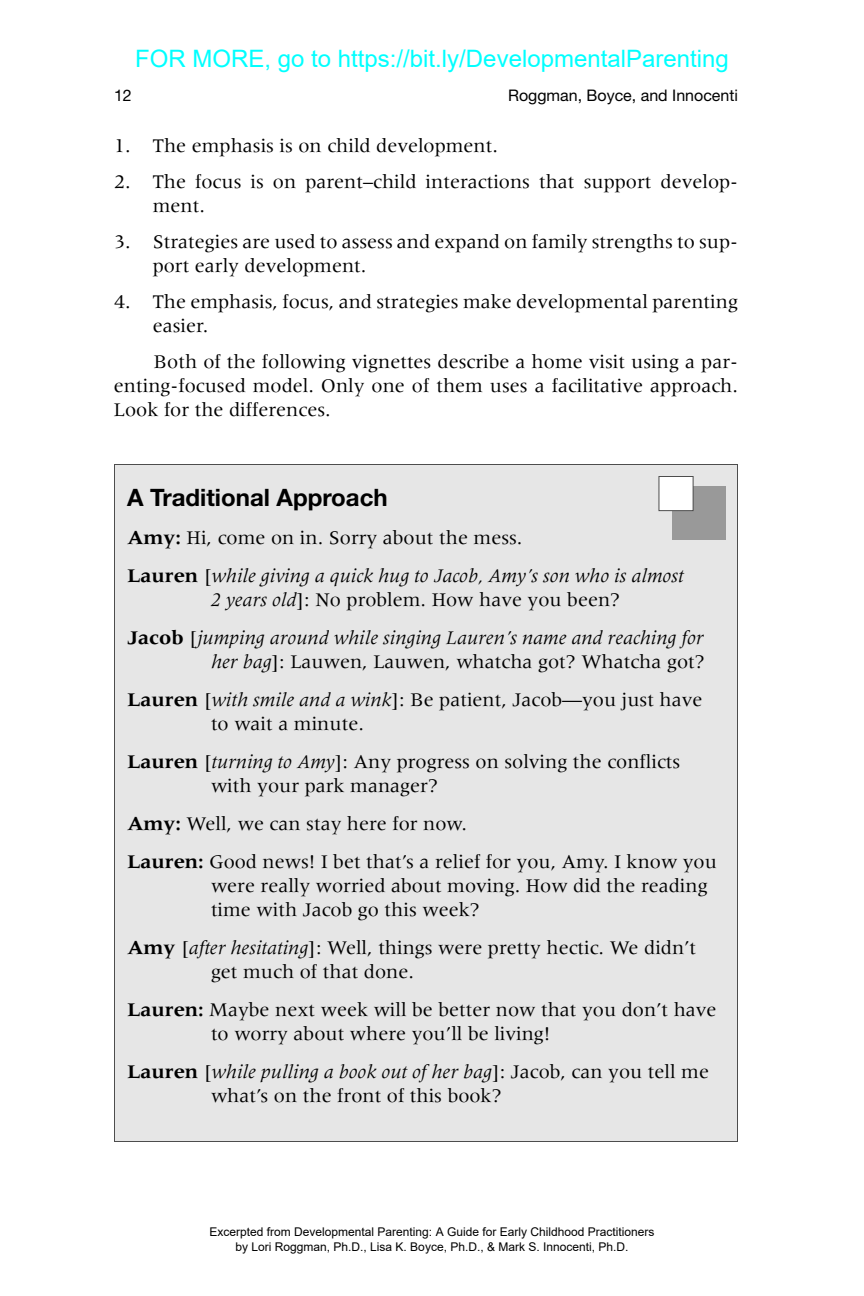
<style>
.page{position:relative;width:864px;height:1296px;background:#fff}
.page>*{position:absolute;margin:0;border:0;box-sizing:border-box;transform-origin:0 0}
.t1{font:24px "Arial";color:#0ff}
.t2{font:700 24px "Helvetica Neue";color:#000}
.t3{font:20px/24px "Meridien";color:#000}
.t4{font:italic 20px/38px "Meridien";color:#000}
.t5{font:16px "Helvetica Neue";color:#000}
.t6{font:12px/14.4px "Arial";color:#000;text-align:center}
.s1{font-weight:700;font-style:normal}
.s2{font-style:normal}
.s3{font-style:italic}
.s4{font-weight:700}
</style>
<div class="page">
<div style="left:115px;top:465px;width:622px;height:676px;background:#e6e6e6"></div>
<div style="left:673px;top:486px;width:53px;height:54px;background:#999"></div>
<div style="left:659px;top:477px;width:34px;height:33px;background:#fff"></div>
<div style="left:658px;top:476px;width:36px;height:35px;border:1px solid #4d4d4d"></div>
<p class="t1" style="left:135px;top:42px;width:595px">FOR MORE, go to https://bit.ly/DevelopmentalParenting</p>
<p class="t5" style="left:114px;top:90px;width:19px">12</p>
<p class="t5" style="left:508px;top:90px;width:231px">Roggman, Boyce, and Innocenti</p>
<p class="t3" style="left:114px;top:135px;width:386px">1. The emphasis is on child development.</p>
<p class="t3" style="left:153px;top:171px;width:587px;text-indent:-39px">2. The focus is on parent–child interactions that support develop&shy;ment.</p>
<p class="t3" style="left:153px;top:231px;width:587px;text-indent:-39px">3. Strategies are used to assess and expand on family strengths to sup&shy;port early development.</p>
<p class="t3" style="left:153px;top:291px;width:587px;text-indent:-39px">4. The emphasis, focus, and strategies make developmental parenting easier.</p>
<p class="t3" style="left:114px;top:351px;width:626px;text-align:justify;text-indent:40px">Both of the following vignettes describe a home visit using a par&shy;enting-focused model. Only one of them uses a facilitative approach.<br>Look for the differences.</p>
<p class="t2" style="left:127px;top:489px;width:262px">A Traditional Approach</p>
<p class="t4" style="left:127px;top:520px;width:558px"><span class="s1">Amy:</span> <span class="s2">Hi, come on in. Sorry about the mess.<br></span><span class="s1">Lauren</span> <span class="s2">[</span>while giving a quick hug to Jacob, Amy’s son who is almost</p>
<p class="t4" style="left:127px;top:582px;width:578px;text-align:center">2 years old<span class="s2">]: No problem. How have you been?<br></span><span class="s1">Jacob</span> <span class="s2">[</span>jumping around while singing Lauren’s name and reaching for</p>
<p class="t3" style="left:127px;top:644px;width:579px;line-height:38px;text-align:right"><span class="s3">her bag</span>]: Lauwen, Lauwen, whatcha got? Whatcha got?<br><span class="s4">Lauren</span> [<span class="s3">with smile and a wink</span>]: Be patient, Jacob—you just have</p>
<p class="t3" style="left:127px;top:706px;width:555px;line-height:38px;text-indent:84px">to wait a minute.<br><span class="s4">Lauren</span> [<span class="s3">turning to Amy</span>]: Any progress on solving the conflicts</p>
<p class="t3" style="left:127px;top:768px;width:591px;line-height:38px;text-indent:84px">with your park manager?<br><span class="s4">Amy:</span> Well, we can stay here for now.<br><span class="s4">Lauren:</span> Good news! I bet that’s a relief for you, Amy. I know you</p>
<p class="t3" style="left:211px;top:875px;width:498px">were really worried about moving. How did the reading time with Jacob go this week?</p>
<p class="t3" style="left:211px;top:937px;width:487px;text-indent:-84px"><span class="s4">Amy</span> [<span class="s3">after hesitating</span>]: Well, things were pretty hectic. We didn’t get much of that done.</p>
<p class="t3" style="left:211px;top:999px;width:507px;text-indent:-84px"><span class="s4">Lauren:</span> Maybe next week will be better now that you don’t have to worry about where you’ll be living!</p>
<p class="t3" style="left:211px;top:1061px;width:500px;text-indent:-84px"><span class="s4">Lauren</span> [<span class="s3">while pulling a book out of her bag</span>]: Jacob, can you tell me what’s on the front of this book?</p>
<p class="t6" style="left:210px;top:1225px;width:446px">Excerpted from Developmental Parenting: A Guide for Early Childhood Practitioners by Lori Roggman, Ph.D., Lisa K. Boyce, Ph.D., &amp; Mark S. Innocenti, Ph.D.</p>
</div>
